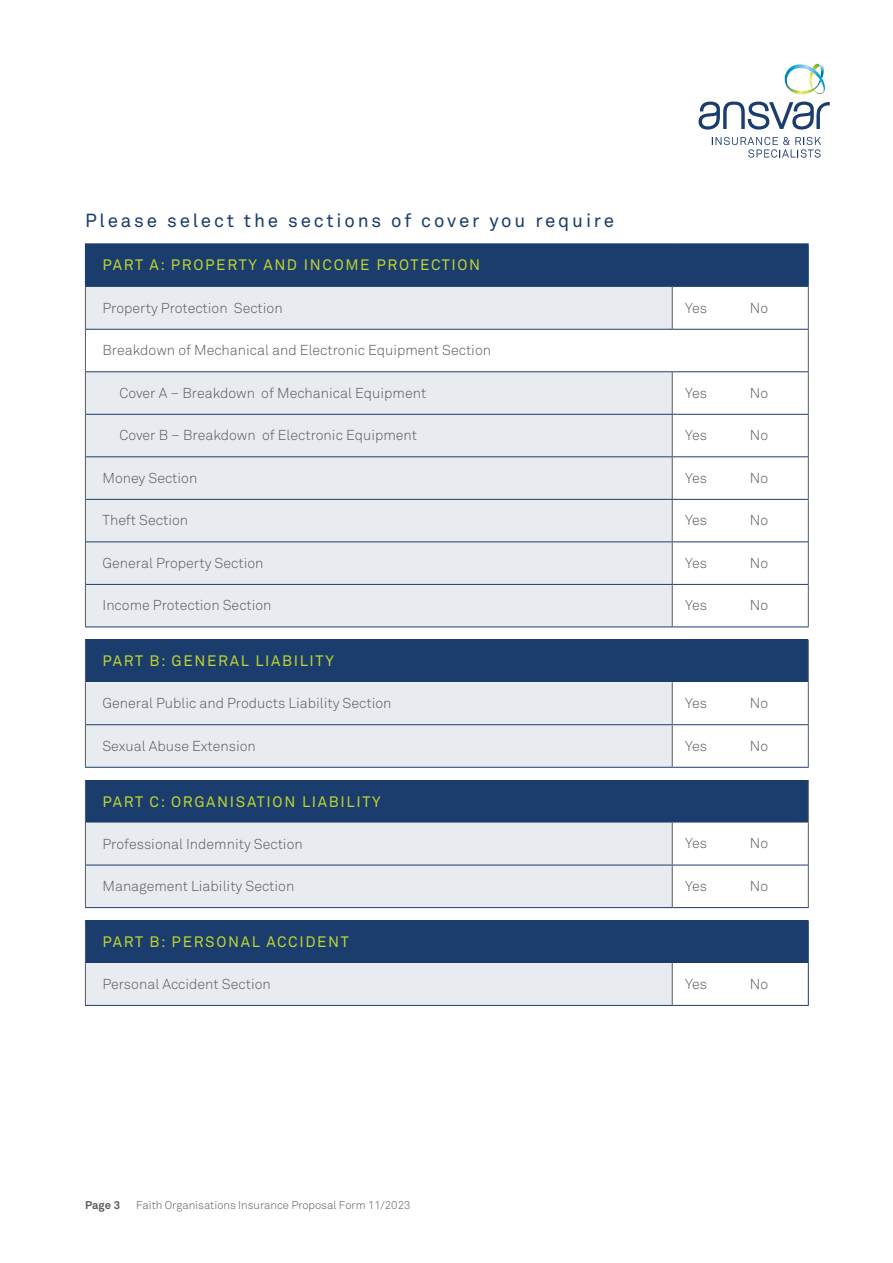
<style>
.page{position:relative;width:893px;height:1263px;background:#fff}
.page>*{position:absolute;margin:0;border:0;box-sizing:border-box;transform-origin:0 0}
.t1{font:18.75px "Akkurat Pro";letter-spacing:.15em;color:#1b3d6d}
.t2{font:15px "Akkurat Pro";letter-spacing:.11em;color:#bfd430}
.t3{font:14.25px "Akkurat Light Pro";color:#58595b}
.t4{font:11.25px "Akkurat Light Pro";color:#58595b}
.t5{font:700 11.25px "Akkurat Pro";color:#58595b}
</style>
<div class="page">
<svg style="left:698px;top:102px;width:131px;height:28px"></svg>
<svg style="left:792px;top:64px;width:33px;height:30px"></svg>
<img style="left:785px;top:65px;width:11px;height:27px">
<svg style="left:712px;top:137px;width:109px;height:21px"></svg>
<div style="left:85px;top:244px;width:723px;height:42px;background:#1b3d6d"></div>
<div style="left:86px;top:287px;width:586px;height:339px;background:#e8ecf0"></div>
<svg style="left:673px;top:287px;width:135px;height:339px"></svg>
<div style="left:85px;top:329px;width:723px;height:43px;background:#fff"></div>
<hr style="left:85px;top:243px;width:587px;height:1px;background:#1b3d6d">
<hr style="left:672px;top:243px;width:137px;height:1px;background:#1b3d6d">
<hr style="left:808px;top:244px;width:1px;height:42px;background:#1b3d6d">
<hr style="left:85px;top:286px;width:587px;height:1px;background:#1b3d6d">
<hr style="left:672px;top:286px;width:137px;height:1px;background:#1b3d6d">
<hr style="left:85px;top:287px;width:1px;height:42px;background:#58595b">
<hr style="left:672px;top:287px;width:1px;height:42px;background:#58595b">
<hr style="left:808px;top:287px;width:1px;height:42px;background:#58595b">
<hr style="left:85px;top:329px;width:1px;height:43px;background:#58595b">
<hr style="left:808px;top:329px;width:1px;height:43px;background:#58595b">
<hr style="left:85px;top:372px;width:1px;height:42px;background:#58595b">
<hr style="left:672px;top:372px;width:1px;height:42px;background:#58595b">
<hr style="left:808px;top:372px;width:1px;height:42px;background:#58595b">
<hr style="left:85px;top:414px;width:1px;height:43px;background:#58595b">
<hr style="left:672px;top:415px;width:1px;height:41px;background:#58595b">
<hr style="left:808px;top:414px;width:1px;height:43px;background:#58595b">
<hr style="left:85px;top:457px;width:1px;height:42px;background:#58595b">
<hr style="left:672px;top:457px;width:1px;height:42px;background:#58595b">
<hr style="left:808px;top:457px;width:1px;height:42px;background:#58595b">
<hr style="left:85px;top:499px;width:1px;height:43px;background:#58595b">
<hr style="left:672px;top:500px;width:1px;height:41px;background:#58595b">
<hr style="left:808px;top:499px;width:1px;height:43px;background:#58595b">
<hr style="left:85px;top:542px;width:1px;height:42px;background:#58595b">
<hr style="left:672px;top:542px;width:1px;height:42px;background:#58595b">
<hr style="left:808px;top:542px;width:1px;height:42px;background:#58595b">
<hr style="left:85px;top:584px;width:1px;height:42px;background:#58595b">
<hr style="left:672px;top:585px;width:1px;height:41px;background:#58595b">
<hr style="left:808px;top:584px;width:1px;height:42px;background:#58595b">
<hr style="left:86px;top:329px;width:586px;height:1px;background:#1b3d6d">
<hr style="left:672px;top:329px;width:136px;height:1px;background:#1b3d6d">
<hr style="left:86px;top:456px;width:586px;height:1px;background:#1b3d6d">
<hr style="left:672px;top:456px;width:136px;height:1px;background:#1b3d6d">
<hr style="left:86px;top:414px;width:586px;height:1px;background:#1b3d6d">
<hr style="left:672px;top:414px;width:136px;height:1px;background:#1b3d6d">
<hr style="left:86px;top:371px;width:586px;height:1px;background:#1b3d6d">
<hr style="left:672px;top:371px;width:136px;height:1px;background:#1b3d6d">
<hr style="left:86px;top:499px;width:586px;height:1px;background:#1b3d6d">
<hr style="left:672px;top:499px;width:136px;height:1px;background:#1b3d6d">
<hr style="left:86px;top:541px;width:586px;height:1px;background:#1b3d6d">
<hr style="left:672px;top:541px;width:136px;height:1px;background:#1b3d6d">
<hr style="left:86px;top:584px;width:586px;height:1px;background:#1b3d6d">
<hr style="left:672px;top:584px;width:136px;height:1px;background:#1b3d6d">
<hr style="left:85px;top:626px;width:587px;height:1px;background:#1b3d6d">
<hr style="left:672px;top:626px;width:137px;height:1px;background:#1b3d6d">
<div style="left:85px;top:640px;width:723px;height:42px;background:#1b3d6d"></div>
<div style="left:86px;top:682px;width:586px;height:85px;background:#e8ecf0"></div>
<svg style="left:673px;top:682px;width:135px;height:85px"></svg>
<hr style="left:85px;top:767px;width:587px;height:1px;background:#1b3d6d">
<hr style="left:672px;top:767px;width:137px;height:1px;background:#1b3d6d">
<hr style="left:86px;top:724px;width:586px;height:1px;background:#1b3d6d">
<hr style="left:673px;top:724px;width:135px;height:1px;background:#1b3d6d">
<hr style="left:85px;top:640px;width:1px;height:42px;background:#58595b">
<hr style="left:808px;top:640px;width:1px;height:42px;background:#58595b">
<hr style="left:85px;top:682px;width:1px;height:43px;background:#58595b">
<hr style="left:672px;top:682px;width:1px;height:43px;background:#58595b">
<hr style="left:808px;top:682px;width:1px;height:43px;background:#58595b">
<hr style="left:85px;top:725px;width:1px;height:42px;background:#58595b">
<hr style="left:672px;top:725px;width:1px;height:42px;background:#58595b">
<hr style="left:808px;top:725px;width:1px;height:42px;background:#58595b">
<div style="left:85px;top:780px;width:723px;height:42px;background:#1b3d6d"></div>
<div style="left:86px;top:822px;width:586px;height:85px;background:#e8ecf0"></div>
<svg style="left:673px;top:822px;width:135px;height:85px"></svg>
<hr style="left:85px;top:907px;width:587px;height:1px;background:#1b3d6d">
<hr style="left:672px;top:907px;width:137px;height:1px;background:#1b3d6d">
<hr style="left:86px;top:865px;width:586px;height:1px;background:#1b3d6d">
<hr style="left:673px;top:865px;width:135px;height:1px;background:#1b3d6d">
<hr style="left:85px;top:780px;width:1px;height:42px;background:#58595b">
<hr style="left:808px;top:780px;width:1px;height:42px;background:#58595b">
<hr style="left:85px;top:822px;width:1px;height:43px;background:#58595b">
<hr style="left:672px;top:822px;width:1px;height:43px;background:#58595b">
<hr style="left:808px;top:822px;width:1px;height:43px;background:#58595b">
<hr style="left:85px;top:865px;width:1px;height:42px;background:#58595b">
<hr style="left:672px;top:865px;width:1px;height:42px;background:#58595b">
<hr style="left:808px;top:865px;width:1px;height:42px;background:#58595b">
<div style="left:85px;top:920px;width:723px;height:43px;background:#1b3d6d"></div>
<div style="left:85px;top:963px;width:587px;height:42px;background:#e8ecf0"></div>
<hr style="left:808px;top:963px;width:1px;height:42px;background:#1b3d6d">
<hr style="left:85px;top:1005px;width:587px;height:1px;background:#1b3d6d">
<hr style="left:672px;top:1005px;width:137px;height:1px;background:#1b3d6d">
<hr style="left:85px;top:920px;width:1px;height:43px;background:#58595b">
<hr style="left:85px;top:963px;width:1px;height:42px;background:#58595b">
<hr style="left:672px;top:963px;width:1px;height:42px;background:#58595b">
<hr style="left:808px;top:920px;width:1px;height:43px;background:#1b3d6d">
<h1 class="t1" style="left:85px;top:210px;width:530px">Please select the sections of cover you require</h1>
<p class="t2" style="left:102px;top:256px;width:379px">PART A: PROPERTY AND INCOME PROTECTION</p>
<p class="t3" style="left:102px;top:299px;width:182px">Property Protection Section</p>
<p class="t3" style="left:685px;top:299px;width:24px">Yes</p>
<p class="t3" style="left:750px;top:299px;width:20px">No</p>
<p class="t3" style="left:102px;top:342px;width:390px">Breakdown of Mechanical and Electronic Equipment Section</p>
<p class="t3" style="left:119px;top:384px;width:308px">Cover A – Breakdown of Mechanical Equipment</p>
<p class="t3" style="left:685px;top:384px;width:24px">Yes</p>
<p class="t3" style="left:750px;top:384px;width:20px">No</p>
<p class="t3" style="left:119px;top:427px;width:299px">Cover B – Breakdown of Electronic Equipment</p>
<p class="t3" style="left:685px;top:427px;width:24px">Yes</p>
<p class="t3" style="left:750px;top:427px;width:20px">No</p>
<p class="t3" style="left:102px;top:469px;width:96px">Money Section</p>
<p class="t3" style="left:685px;top:469px;width:24px">Yes</p>
<p class="t3" style="left:750px;top:469px;width:20px">No</p>
<p class="t3" style="left:102px;top:512px;width:87px">Theft Section</p>
<p class="t3" style="left:685px;top:512px;width:24px">Yes</p>
<p class="t3" style="left:750px;top:512px;width:20px">No</p>
<p class="t3" style="left:102px;top:554px;width:162px">General Property Section</p>
<p class="t3" style="left:685px;top:554px;width:24px">Yes</p>
<p class="t3" style="left:750px;top:554px;width:20px">No</p>
<p class="t3" style="left:102px;top:597px;width:171px">Income Protection Section</p>
<p class="t3" style="left:685px;top:597px;width:24px">Yes</p>
<p class="t3" style="left:750px;top:597px;width:20px">No</p>
<p class="t2" style="left:102px;top:652px;width:233px">PART B: GENERAL LIABILITY</p>
<p class="t3" style="left:102px;top:695px;width:291px">General Public and Products Liability Section</p>
<p class="t3" style="left:685px;top:695px;width:24px">Yes</p>
<p class="t3" style="left:750px;top:695px;width:20px">No</p>
<p class="t3" style="left:102px;top:737px;width:155px">Sexual Abuse Extension</p>
<p class="t3" style="left:685px;top:737px;width:24px">Yes</p>
<p class="t3" style="left:750px;top:737px;width:20px">No</p>
<p class="t2" style="left:102px;top:793px;width:280px">PART C: ORGANISATION LIABILITY</p>
<p class="t3" style="left:102px;top:835px;width:202px">Professional Indemnity Section</p>
<p class="t3" style="left:685px;top:835px;width:24px">Yes</p>
<p class="t3" style="left:750px;top:835px;width:20px">No</p>
<p class="t3" style="left:102px;top:878px;width:193px">Management Liability Section</p>
<p class="t3" style="left:685px;top:877px;width:24px">Yes</p>
<p class="t3" style="left:750px;top:877px;width:20px">No</p>
<p class="t2" style="left:102px;top:933px;width:248px">PART B: PERSONAL ACCIDENT</p>
<p class="t3" style="left:102px;top:975px;width:170px">Personal Accident Section</p>
<p class="t3" style="left:685px;top:975px;width:24px">Yes</p>
<p class="t3" style="left:750px;top:975px;width:20px">No</p>
<p class="t5" style="left:85px;top:1198px;width:37px">Page 3</p>
<p class="t4" style="left:136px;top:1198px;width:276px">Faith Organisations Insurance Proposal Form 11/2023</p>
</div>
